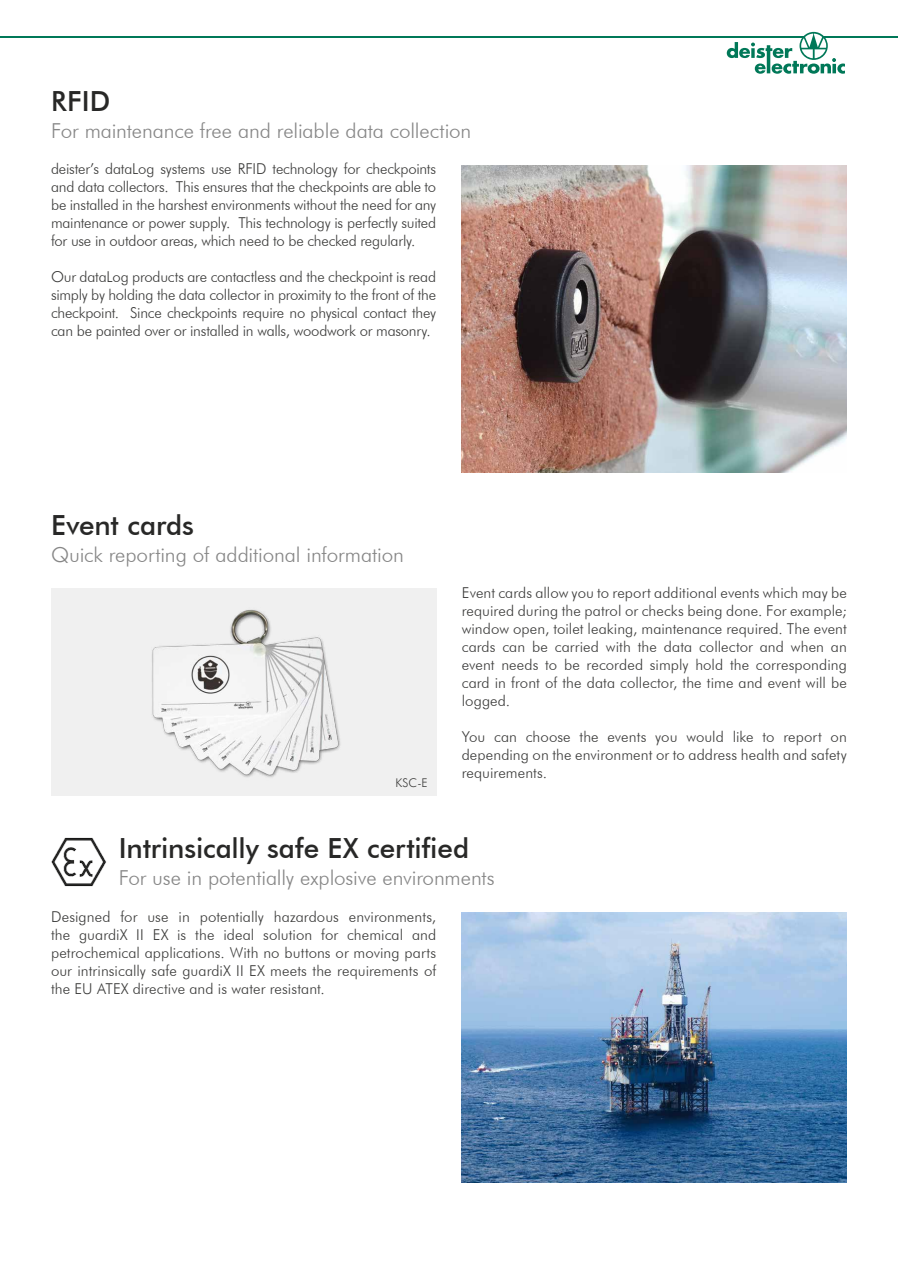
<style>
.page{position:relative;width:898px;height:1263px;background:#fff}
.page>*{position:absolute;margin:0;border:0;box-sizing:border-box;transform-origin:0 0}
.t1{font:500 27.75px "Futura BT";color:#282827}
.t2{font:300 20.7px "Futura BT";letter-spacing:-.005em;color:#878787}
.t3{font:300 15px/18px "Futura BT";color:#3c3c3b;text-align:justify}
.t4{font:300 12px "Futura BT";color:#3c3c3b}
</style>
<div class="page">
<div style="left:51px;top:588px;width:385px;height:207px;background:#f0f0f0"></div>
<img style="left:152px;top:609px;width:188px;height:168px">
<img style="left:461px;top:166px;width:385px;height:306px">
<img style="left:461px;top:912px;width:385px;height:270px">
<img style="left:51px;top:837px;width:55px;height:50px">
<hr style="left:0;top:36px;width:897px;height:2px;background:#007858">
<svg style="left:726px;top:32px;width:118px;height:42px"></svg>
<h1 class="t1" style="left:51px;top:85px;width:61px">RFID</h1>
<h2 class="t2" style="left:51px;top:119px;width:421px">For maintenance free and reliable data collection</h2>
<p class="t3" style="left:51px;top:160px;width:386px">deister’s dataLog systems use RFID technology for checkpoints and data collectors. This ensures that the checkpoints are able to be installed in the harshest environments without the need for any maintenance or power supply. This technology is perfectly suited for use in outdoor areas, which need to be checked regularly.</p>
<p class="t3" style="left:51px;top:268px;width:386px">Our dataLog products are contactless and the checkpoint is read simply by holding the data collector in proximity to the front of the checkpoint. Since checkpoints require no physical contact they can be painted over or installed in walls, woodwork or masonry.</p>
<h1 class="t1" style="left:51px;top:508px;width:144px">Event cards</h1>
<h2 class="t2" style="left:51px;top:542px;width:354px">Quick reporting of additional information</h2>
<p class="t4" style="left:395px;top:775px;width:34px">KSC-E</p>
<p class="t3" style="left:461px;top:583px;width:386px">Event cards allow you to report additional events which may be required during the patrol or checks being done. For example; window open, toilet leaking, maintenance required. The event cards can be carried with the data collector and when an event needs to be recorded simply hold the corresponding card in front of the data collector, the time and event will be logged.</p>
<p class="t3" style="left:461px;top:727px;width:386px">You can choose the events you would like to report on depending on the environment or to address health and safety requirements.</p>
<h1 class="t1" style="left:119px;top:832px;width:352px">Intrinsically safe EX certified</h1>
<h2 class="t2" style="left:119px;top:865px;width:377px">For use in potentially explosive environments</h2>
<p class="t3" style="left:51px;top:907px;width:386px">Designed for use in potentially hazardous environments, the guardiX II EX is the ideal solution for chemical and petrochemical applications. With no buttons or moving parts our intrinsically safe guardiX II EX meets the requirements of the EU ATEX directive and is water resistant.</p>
</div>
